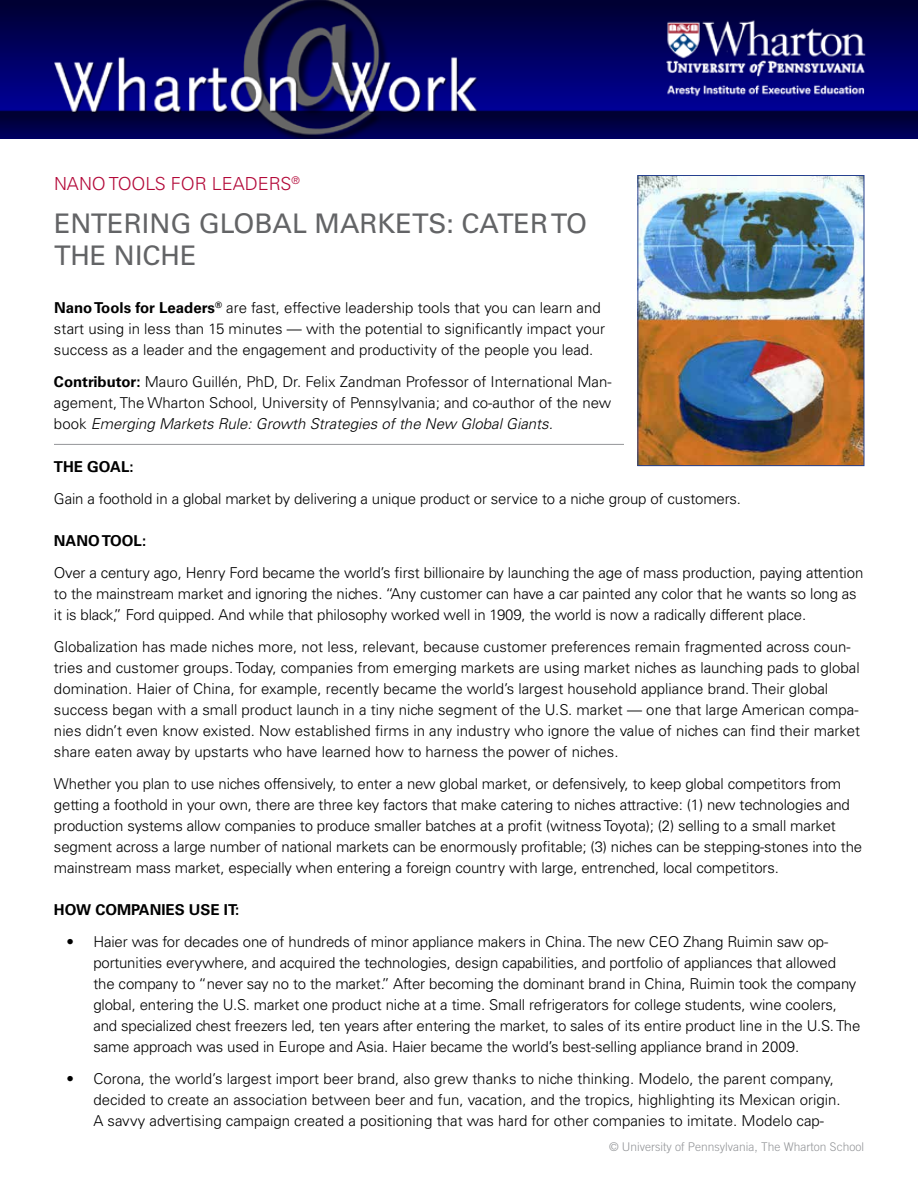
<style>
.page{position:relative;width:918px;height:1188px;background:#fff}
.page>*{position:absolute;margin:0;border:0;box-sizing:border-box;transform-origin:0 0}
.t1{font:27px/32.4px "Univers";color:#636466}
.t2{font:300 18px "Univers";color:#b30838}
.t3{font:300 15px/21px "Univers";letter-spacing:-.01em;color:#000}
.t4{font:700 15px "Univers";color:#000}
.t5{font:300 12px "Trade Gothic";color:#939598}
.s1{font-weight:700}
.s2{font-style:italic}
</style>
<div class="page">
<img style="left:0;top:0;width:918px;height:138px">
<hr style="left:54px;top:444px;width:570px;height:1px;background:#939598">
<img style="left:639px;top:177px;width:223px;height:287px">
<div style="left:637px;top:175px;width:227px;height:291px;border:1px solid #25408f"></div>
<p class="t2" style="left:54px;top:173px;width:247px">NANO TOOLS FOR LEADERS<sup>®</sup></p>
<h1 class="t1" style="left:54px;top:207px;width:535px">ENTERING GLOBAL MARKETS: CATER TO<br>THE NICHE</h1>
<p class="t3" style="left:54px;top:298px;width:553px"><span class="s1">Nano Tools for Leaders</span><sup>®</sup> are fast, effective leadership tools that you can learn and start using in less than 15 minutes — with the potential to significantly impact your success as a leader and the engagement and productivity of the people you lead.</p>
<p class="t3" style="left:54px;top:371px;width:559px;text-align:justify"><span class="s1">Contributor:</span> Mauro Guillén, PhD, Dr. Felix Zandman Professor of International Man&shy;agement, The Wharton School, University of Pennsylvania; and co-author of the new book <span class="s2">Emerging Markets Rule: Growth Strategies of the New Global Giants.</span></p>
<p class="t4" style="left:54px;top:458px;width:81px">THE GOAL:</p>
<p class="t3" style="left:54px;top:488px;width:689px">Gain a foothold in a global market by delivering a unique product or service to a niche group of customers.</p>
<p class="t4" style="left:54px;top:532px;width:94px">NANO TOOL:</p>
<p class="t3" style="left:54px;top:562px;width:811px">Over a century ago, Henry Ford became the world’s first billionaire by launching the age of mass production, paying attention to the mainstream market and ignoring the niches. “Any customer can have a car painted any color that he wants so long as it is black,” Ford quipped. And while that philosophy worked well in 1909, the world is now a radically different place.</p>
<p class="t3" style="left:54px;top:636px;width:808px">Globalization has made niches more, not less, relevant, because customer preferences remain fragmented across coun&shy;tries and customer groups. Today, companies from emerging markets are using market niches as launching pads to global domination. Haier of China, for example, recently became the world’s largest household appliance brand. Their global success began with a small product launch in a tiny niche segment of the U.S. market — one that large American compa&shy;nies didn’t even know existed. Now established firms in any industry who ignore the value of niches can find their market share eaten away by upstarts who have learned how to harness the power of niches.</p>
<p class="t3" style="left:54px;top:773px;width:810px">Whether you plan to use niches offensively, to enter a new global market, or defensively, to keep global competitors from getting a foothold in your own, there are three key factors that make catering to niches attractive: (1) new technologies and production systems allow companies to produce smaller batches at a profit (witness Toyota); (2) selling to a small market segment across a large number of national markets can be enormously profitable; (3) niches can be stepping-stones into the mainstream mass market, especially when entering a foreign country with large, entrenched, local competitors.</p>
<p class="t4" style="left:54px;top:901px;width:187px">HOW COMPANIES USE IT:</p>
<p class="t3" style="left:93px;top:931px;width:769px;text-indent:-27px">• Haier was for decades one of hundreds of minor appliance makers in China. The new CEO Zhang Ruimin saw op&shy;portunities everywhere, and acquired the technologies, design capabilities, and portfolio of appliances that allowed the company to “never say no to the market.” After becoming the dominant brand in China, Ruimin took the company global, entering the U.S. market one product niche at a time. Small refrigerators for college students, wine coolers, and specialized chest freezers led, ten years after entering the market, to sales of its entire product line in the U.S. The same approach was used in Europe and Asia. Haier became the world’s best-selling appliance brand in 2009.</p>
<p class="t3" style="left:93px;top:1068px;width:749px;text-indent:-27px">• Corona, the world’s largest import beer brand, also grew thanks to niche thinking. Modelo, the parent company, decided to create an association between beer and fun, vacation, and the tropics, highlighting its Mexican origin.<br>A savvy advertising campaign created a positioning that was hard for other companies to imitate. Modelo cap-</p>
<p class="t5" style="left:609px;top:1140px;width:256px">© University of Pennsylvania, The Wharton School</p>
</div>
